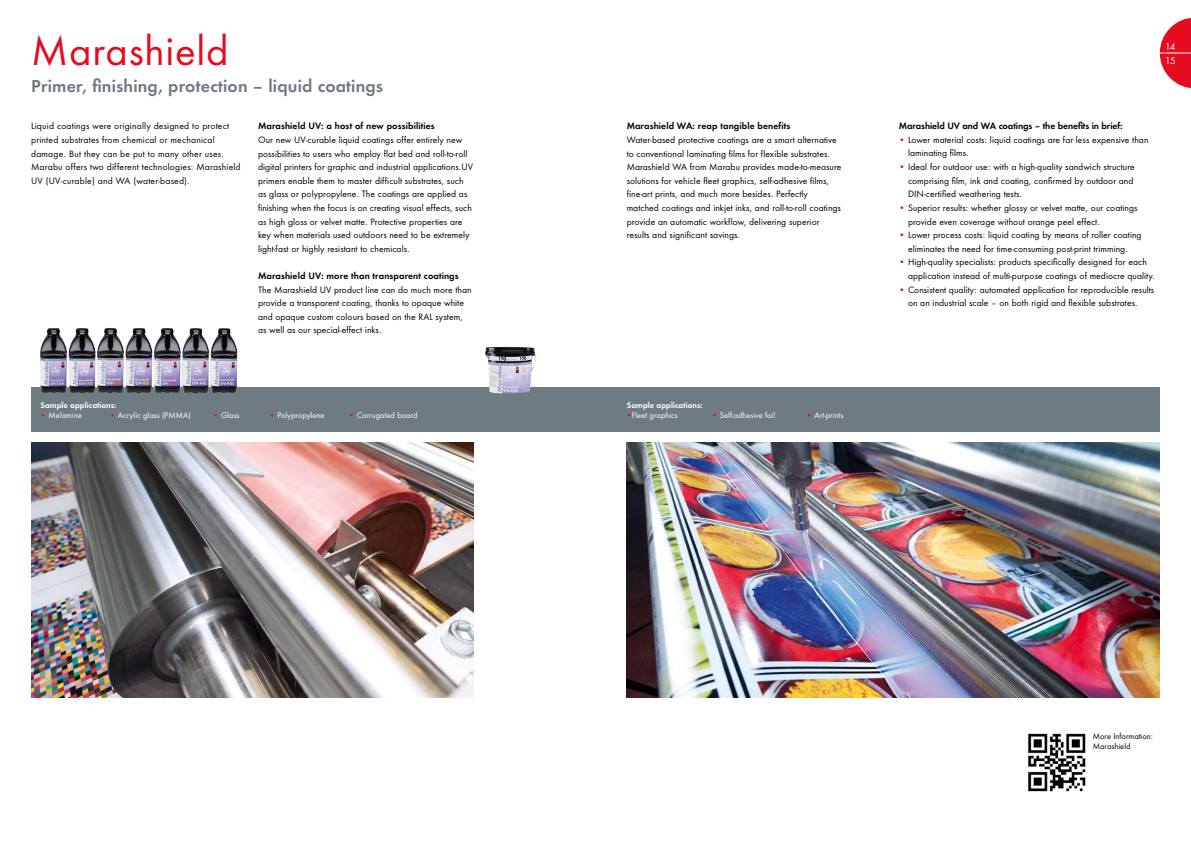
<style>
.page{position:relative;width:1191px;height:842px;background:#fff}
.page>*{position:absolute;margin:0;border:0;box-sizing:border-box;transform-origin:0 0}
.t1{font:38px "Futura ND";letter-spacing:.02em;color:#e50b21}
.t2{font:600 16px "Futura ND";letter-spacing:.01em;color:#6e7b81}
.t3{font:9px "Futura ND";color:#fff}
.t4{font:8.5px/13.6px "Futura ND";letter-spacing:.005em;color:#000}
.t5{font:600 8.5px "Futura ND";letter-spacing:.01em;color:#000}
.t6{font:600 8.5px "Futura ND";letter-spacing:-.01em;color:#000}
.t7{font:7.5px "Futura ND";color:#fff}
.t8{font:600 7.5px "Futura ND";color:#fff}
.t9{font:7.5px/10px "Futura ND";color:#000}
.s1{color:#e50b21}
</style>
<div class="page">
<svg style="left:1159px;top:18px;width:32px;height:70px"></svg>
<hr style="left:1157px;top:53px;width:34px;height:1px;background:#fff">
<img style="left:31px;top:442px;width:442px;height:255px">
<img style="left:626px;top:442px;width:533px;height:255px">
<div style="left:31px;top:388px;width:1128px;height:44px;background:#6e7b81"></div>
<img style="left:40px;top:328px;width:84px;height:65px">
<img style="left:485px;top:347px;width:51px;height:47px">
<img style="left:1028px;top:733px;width:58px;height:58px">
<h1 class="t1" style="left:31px;top:33px;width:199px">Marashield</h1>
<h2 class="t2" style="left:31px;top:76px;width:353px">Primer, finishing, protection – liquid coatings</h2>
<p class="t4" style="left:31px;top:120px;width:211px">Liquid coatings were originally designed to protect printed substrates from chemical or mechanical damage. But they can be put to many other uses.<br>Marabu offers two different technologies: Marashield UV (UV-curable) and WA (water-based).</p>
<p class="t5" style="left:258px;top:121px;width:178px">Marashield UV: a host of new possibilities</p>
<p class="t4" style="left:258px;top:134px;width:217px">Our new UV-curable liquid coatings offer entirely new possibilities to users who employ flat bed and roll-to-roll digital printers for graphic and industrial applications.UV primers enable them to master difficult substrates, such as glass or polypropylene. The coatings are applied as finishing when the focus is on creating visual effects, such as high gloss or velvet matte. Protective properties are key when materials used outdoors need to be extremely light-fast or highly resistant to chemicals.</p>
<p class="t5" style="left:258px;top:270px;width:202px">Marashield UV: more than transparent coatings</p>
<p class="t4" style="left:258px;top:283px;width:215px">The Marashield UV product line can do much more than provide a transparent coating, thanks to opaque white and opaque custom colours based on the RAL system, as well as our special-effect inks.</p>
<p class="t5" style="left:626px;top:121px;width:165px">Marashield WA: reap tangible benefits</p>
<p class="t4" style="left:626px;top:134px;width:216px">Water-based protective coatings are a smart alternative to conventional laminating films for flexible substrates.<br>Marashield WA from Marabu provides made-to-measure solutions for vehicle fleet graphics, self-adhesive films, fine-art prints, and much more besides. Perfectly matched coatings and inkjet inks, and roll-to-roll coatings provide an automatic workflow, delivering superior results and significant savings.</p>
<p class="t8" style="left:627px;top:401px;width:77px">Sample applications:</p>
<p class="t8" style="left:41px;top:401px;width:77px">Sample applications:</p>
<p class="t7" style="left:41px;top:412px;width:43px"><span class="s1">•</span> Melamine</p>
<p class="t7" style="left:213px;top:412px;width:28px"><span class="s1">•</span> Glass</p>
<p class="t7" style="left:269px;top:412px;width:57px"><span class="s1">•</span> Polypropylene</p>
<p class="t7" style="left:110px;top:412px;width:82px"><span class="s1">•</span> Acrylic glass (PMMA)</p>
<p class="t7" style="left:349px;top:412px;width:70px"><span class="s1">•</span> Corrugated board</p>
<p class="t7" style="left:626px;top:412px;width:53px"><span class="s1">•</span>Fleet graphics</p>
<p class="t7" style="left:712px;top:412px;width:65px"><span class="s1">•</span> Self-adhesive foil</p>
<p class="t7" style="left:806px;top:412px;width:38px"><span class="s1">•</span> Art-prints</p>
<p class="t3" style="left:1165px;top:42px;width:12px">14</p>
<p class="t3" style="left:1165px;top:56px;width:12px">15</p>
<p class="t6" style="left:899px;top:121px;width:225px">Marashield UV and WA coatings – the benefits in brief:</p>
<p class="t4" style="left:908px;top:134px;width:242px;text-indent:-9px"><span class="s1">•</span> Lower material costs: liquid coatings are far less expensive than laminating films.</p>
<p class="t4" style="left:908px;top:161px;width:228px;text-indent:-9px"><span class="s1">•</span> Ideal for outdoor use: with a high-quality sandwich structure comprising film, ink and coating, confirmed by outdoor and<br>DIN-certified weathering tests.</p>
<p class="t4" style="left:908px;top:202px;width:231px;text-indent:-9px"><span class="s1">•</span> Superior results: whether glossy or velvet matte, our coatings provide even coverage without orange peel effect.</p>
<p class="t4" style="left:899px;top:229px;width:244px;text-align:center"><span class="s1">•</span> Lower process costs: liquid coating by means of roller coating eliminates the need for time-consuming post-print trimming.</p>
<p class="t4" style="left:908px;top:256px;width:248px;text-indent:-9px"><span class="s1">•</span> High-quality specialists: products specifically designed for each application instead of multi-purpose coatings of mediocre quality.</p>
<p class="t4" style="left:908px;top:283px;width:248px;text-indent:-9px"><span class="s1">•</span> Consistent quality: automated application for reproducible results on an industrial scale – on both rigid and flexible substrates.</p>
<p class="t9" style="left:1092px;top:732px;width:62px">More Information:<br>Marashield</p>
</div>
